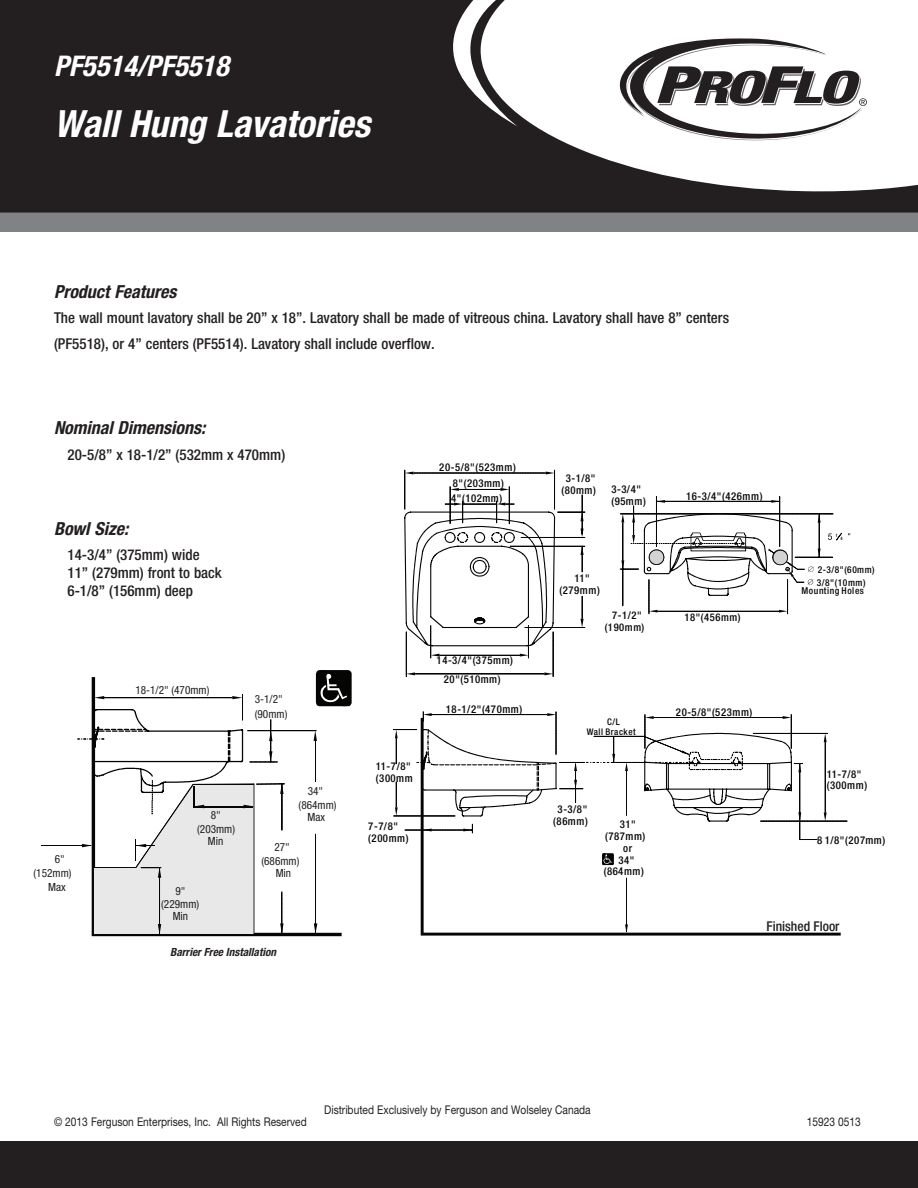
<style>
.page{position:relative;width:918px;height:1188px;background:#fff}
.page>*{position:absolute;margin:0;border:0;box-sizing:border-box;transform-origin:0 0}
.t1{font:italic 700 condensed 37.5px "Helvetica Neue";color:#fff}
.t2{font:italic 700 condensed 28.5px "Helvetica Neue";color:#fff}
.t3{font:italic 700 condensed 18px "Helvetica Neue";color:#231f20}
.t4{font:500 condensed 15px "Helvetica Neue";color:#231f20}
.t5{font:500 condensed 13.5px "Helvetica Neue LT Std";color:#231f20}
.ROC_BACK_BODY{font:12px "Helvetica Neue";color:#231f20;scale:.85 1}
.t6{font:condensed 11.25px/14.2px "Helvetica Neue LT Std";color:#231f20;text-align:center}
.t7{font:italic 700 condensed 11.25px "Helvetica Neue LT Std";color:#231f20}
.t8{font:500 condensed 10.8px/11.9px "Helvetica Neue LT Std";letter-spacing:.055em;color:#050504;text-align:center}
.t9{font:500 condensed 10.65px/11.7px "Helvetica Neue LT Std";letter-spacing:.045em;color:#050504;text-align:center}
.t10{font:500 condensed 9.45px "Helvetica Neue LT Std";letter-spacing:.06em;color:#050504}
.t11{font:500 condensed 9.15px/10.2px "Helvetica Neue LT Std";letter-spacing:.06em;color:#050504;text-align:center}
.t12{font:500 condensed 4.5px "Helvetica Neue LT Std";color:#050504}
</style>
<div class="page">
<svg style="left:0;top:0;width:918px;height:213px;fill:#231f20"></svg>
<div style="left:0;top:1142px;width:918px;height:46px;background:#231f20"></div>
<svg style="left:603px;top:38px;width:264px;height:103px"></svg>
<div style="left:0;top:213px;width:918px;height:19px;background:#808285"></div>
<svg style="left:421px;top:788px;width:420px;height:148px"></svg>
<svg style="left:404px;top:470px;width:179px;height:207px"></svg>
<svg style="left:416px;top:505px;width:234px;height:258px"></svg>
<svg style="left:393px;top:712px;width:190px;height:121px"></svg>
<svg style="left:620px;top:496px;width:230px;height:118px"></svg>
<svg style="left:602px;top:715px;width:245px;height:218px"></svg>
<hr style="left:41px;top:845px;width:50px;height:1px;background:#050504">
<svg style="left:77px;top:670px;width:275px;height:265px"></svg>
<p class="t2" style="left:54px;top:49px;width:176px">PF5514/PF5518</p>
<p class="t1" style="left:54px;top:101px;width:318px">Wall Hung Lavatories</p>
<p class="t3" style="left:54px;top:280px;width:124px">Product Features</p>
<p class="t4" style="left:54px;top:309px;width:677px">The wall mount lavatory shall be 20” x 18”. Lavatory shall be made of vitreous china. Lavatory shall have 8” centers</p>
<p class="t4" style="left:54px;top:334px;width:382px">(PF5518), or 4” centers (PF5514). Lavatory shall include overflow.</p>
<p class="t3" style="left:54px;top:417px;width:153px">Nominal Dimensions:</p>
<p class="t4" style="left:68px;top:445px;width:219px">20-5/8” x 18-1/2” (532mm x 470mm)</p>
<p class="t3" style="left:54px;top:517px;width:76px">Bowl Size:</p>
<p class="t4" style="left:68px;top:546px;width:134px">14-3/4” (375mm) wide</p>
<p class="t4" style="left:68px;top:564px;width:156px">11” (279mm) front to back</p>
<p class="t4" style="left:68px;top:582px;width:127px">6-1/8” (156mm) deep</p>
<p class="t6" style="left:55px;top:852px;width:12px">6"</p>
<p class="t6" style="left:34px;top:866px;width:39px">(152mm)</p>
<p class="t6" style="left:48px;top:880px;width:19px">Max</p>
<p class="t6" style="left:135px;top:683px;width:75px">18-1/2" (470mm)</p>
<p class="t6" style="left:255px;top:692px;width:34px;text-align:left">3-1/2" (90mm)</p>
<p class="t6" style="left:197px;top:808px;width:39px">8" (203mm)</p>
<p class="t6" style="left:208px;top:834px;width:17px">Min</p>
<p class="t6" style="left:161px;top:885px;width:39px;line-height:12.1px">9" (229mm)<br>Min</p>
<p class="t6" style="left:299px;top:784px;width:39px">34" (864mm)</p>
<p class="t6" style="left:308px;top:810px;width:19px">Max</p>
<p class="t6" style="left:261px;top:840px;width:39px">27" (686mm)</p>
<p class="t6" style="left:276px;top:866px;width:17px">Min</p>
<p class="t7" style="left:170px;top:945px;width:107px">Barrier Free Installation</p>
<p class="t8" style="left:439px;top:460px;width:78px;line-height:15.3px">20-5/8"(523mm)<br>8"(203mm)<br>4"(102mm)</p>
<p class="t8" style="left:562px;top:472px;width:36px">3-1/8" (80mm)</p>
<p class="t8" style="left:611px;top:483px;width:36px;text-align:left">3-3/4" (95mm)</p>
<p class="t8" style="left:559px;top:573px;width:42px">11" (279mm)</p>
<p class="t8" style="left:437px;top:651px;width:78px;line-height:19px">14-3/4"(375mm)<br>20"(510mm)</p>
<p class="t8" style="left:446px;top:703px;width:78px">18-1/2"(470mm)</p>
<p class="t9" style="left:605px;top:610px;width:41px">7-1/2" (190mm)</p>
<p class="t11" style="left:587px;top:716px;width:50px">C/L<br>Wall Bracket</p>
<p class="t8" style="left:376px;top:761px;width:38px;text-align:left">11-7/8" (300mm</p>
<p class="t8" style="left:368px;top:820px;width:42px;text-align:left">7-7/8" (200mm)</p>
<p class="t8" style="left:605px;top:818px;width:42px">31" (787mm) or</p>
<p class="t8" style="left:553px;top:803px;width:36px">3-3/8" (86mm)</p>
<p class="t8" style="left:604px;top:854px;width:42px">34" (864mm)</p>
<p class="t8" style="left:686px;top:490px;width:78px">16-3/4"(426mm)</p>
<p class="t9" style="left:685px;top:612px;width:57px">18"(456mm)</p>
<p class="t8" style="left:676px;top:706px;width:78px">20-5/8"(523mm)</p>
<p class="t12" style="left:835px;top:532px;width:4px">1</p>
<p class="t12" style="left:841px;top:536px;width:4px">4</p>
<p class="t10" style="left:818px;top:564px;width:58px">2-3/8"(60mm)</p>
<p class="t10" style="left:817px;top:577px;width:50px">3/8"(10mm)</p>
<p class="t10" style="left:802px;top:585px;width:64px">Mounting Holes</p>
<p class="t8" style="left:827px;top:768px;width:42px;text-align:left">11-7/8" (300mm)</p>
<p class="t8" style="left:817px;top:834px;width:70px">8 1/8"(207mm)</p>
<p class="t5" style="left:766px;top:918px;width:75px">Finished Floor</p>
<p class="ROC_BACK_BODY" style="left:324px;top:1103px;width:315px">Distributed Exclusively by Ferguson and Wolseley Canada</p>
<p class="ROC_BACK_BODY" style="left:54px;top:1115px;width:299px">© 2013 Ferguson Enterprises, Inc. All Rights Reserved</p>
<p class="ROC_BACK_BODY" style="left:807px;top:1115px;width:65px">15923 0513</p>
</div>
